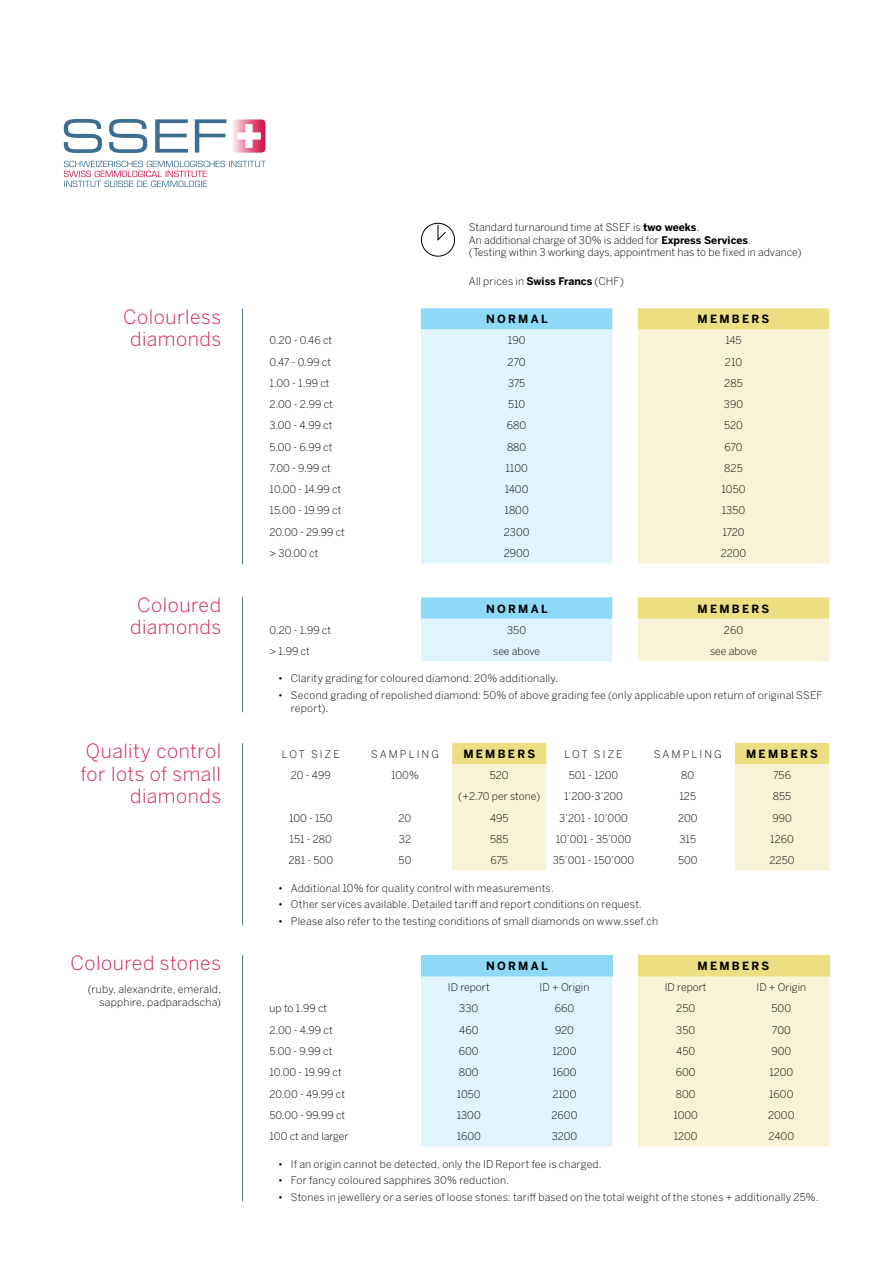
<style>
.page{position:relative;width:893px;height:1263px;background:#fff}
.page>*{position:absolute;margin:0;border:0;box-sizing:border-box;transform-origin:0 0}
.t1{font:300 19.5px/22.5px "Benton Sans";letter-spacing:.025em;color:#d11e49;text-align:center}
.t2{font:700 11.25px "Benton Sans";letter-spacing:.2em;color:#000}
.t3{font:300 10.5px/12.6px "Benton Sans";color:#000}
.t4{font:300 10.5px/12.6px "Benton Sans";letter-spacing:.02em;color:#000;text-align:right}
.t5{font:300 10.5px "Benton Sans";letter-spacing:.2em;color:#000}
.s1{font-weight:700}
</style>
<div class="page">
<svg style="left:233px;top:119px;width:32px;height:34px"></svg>
<svg style="left:64px;top:161px;width:202px;height:26px"></svg>
<svg style="left:64px;top:119px;width:162px;height:34px"></svg>
<div style="left:421px;top:955px;width:191px;height:21px;background:#8ed8f8"></div>
<div style="left:638px;top:955px;width:191px;height:21px;background:#ebdf81"></div>
<div style="left:421px;top:976px;width:191px;height:170px;background:#e1f4fd"></div>
<div style="left:638px;top:976px;width:191px;height:170px;background:#f8f3d6"></div>
<svg style="left:421px;top:308px;width:191px;height:22px;background:#92d9f8"></svg>
<svg style="left:638px;top:308px;width:191px;height:22px;background:#ebe085"></svg>
<svg style="left:421px;top:330px;width:191px;height:331px;background:#def3fc"></svg>
<svg style="left:638px;top:330px;width:191px;height:331px;background:#f7f2d4"></svg>
<svg style="left:452px;top:743px;width:377px;height:127px"></svg>
<hr style="left:242px;top:309px;width:1px;height:255px;background:#4a7595">
<hr style="left:242px;top:597px;width:1px;height:115px;background:#4a7595">
<hr style="left:242px;top:743px;width:1px;height:182px;background:#4a7595">
<hr style="left:242px;top:955px;width:1px;height:246px;background:#4a7595">
<div style="left:421px;top:223px;width:34px;height:33px;border:1px solid #000;border-radius:50%"></div>
<div style="left:423px;top:225px;width:30px;height:29px;border:1px dashed #000;border-radius:50%"></div>
<svg style="left:438px;top:225px;width:8px;height:16px"></svg>
<h1 class="t1" style="left:123px;top:305px;width:99px">Colourless diamonds</h1>
<h1 class="t1" style="left:130px;top:593px;width:92px">Coloured diamonds</h1>
<h1 class="t1" style="left:80px;top:740px;width:142px;text-align:right">Quality control for lots of small diamonds</h1>
<h1 class="t1" style="left:70px;top:952px;width:152px">Coloured stones</h1>
<p class="t4" style="left:88px;top:983px;width:135px">(ruby, alexandrite, emerald, sapphire, padparadscha)</p>
<p class="t3" style="left:469px;top:221px;width:334px">Standard turnaround time at SSEF is <span class="s1">TWO WEEKS</span>.<br>An additional charge of 30% is added for <span class="s1">EXPRESS SERVICES</span>.<br>(Testing within 3 working days, appointment has to be fixed in advance)</p>
<p class="t3" style="left:469px;top:275px;width:157px">All prices in <span class="s1">SWISS FRANCS</span> (CH F)</p>
<p class="t2" style="left:486px;top:313px;width:62px">NORMAL</p>
<p class="t2" style="left:698px;top:313px;width:72px">ME MBE RS</p>
<p class="t3" style="left:270px;top:334px;width:64px">0.20 - 0.46 ct</p>
<p class="t3" style="left:508px;top:334px;width:19px">190</p>
<p class="t3" style="left:725px;top:334px;width:18px">145</p>
<p class="t3" style="left:270px;top:355px;width:63px">0.47 - 0.99 ct</p>
<p class="t3" style="left:508px;top:355px;width:20px">270</p>
<p class="t3" style="left:725px;top:355px;width:19px">210</p>
<p class="t3" style="left:270px;top:377px;width:61px">1.00 - 1.99 ct</p>
<p class="t3" style="left:508px;top:377px;width:19px">375</p>
<p class="t3" style="left:724px;top:377px;width:20px">285</p>
<p class="t3" style="left:270px;top:398px;width:65px">2.00 - 2.99 ct</p>
<p class="t3" style="left:508px;top:398px;width:19px">510</p>
<p class="t3" style="left:724px;top:398px;width:21px">390</p>
<p class="t3" style="left:270px;top:419px;width:64px">3.00 - 4.99 ct</p>
<p class="t3" style="left:507px;top:419px;width:21px">680</p>
<p class="t3" style="left:724px;top:419px;width:20px">520</p>
<p class="t3" style="left:270px;top:440px;width:64px">5.00 - 6.99 ct</p>
<p class="t3" style="left:507px;top:440px;width:21px">880</p>
<p class="t3" style="left:724px;top:440px;width:20px">670</p>
<p class="t3" style="left:270px;top:462px;width:63px">7.00 - 9.99 ct</p>
<p class="t3" style="left:505px;top:462px;width:24px">1100</p>
<p class="t3" style="left:724px;top:462px;width:20px">825</p>
<p class="t3" style="left:270px;top:483px;width:73px">10.00 - 14.99 ct</p>
<p class="t3" style="left:505px;top:483px;width:25px">1400</p>
<p class="t3" style="left:722px;top:483px;width:25px">1050</p>
<p class="t3" style="left:270px;top:504px;width:73px">15.00 - 19.99 ct</p>
<p class="t3" style="left:504px;top:504px;width:26px">1800</p>
<p class="t3" style="left:722px;top:504px;width:25px">1350</p>
<p class="t3" style="left:270px;top:525px;width:77px">20.00 - 29.99 ct</p>
<p class="t3" style="left:504px;top:525px;width:27px">2300</p>
<p class="t3" style="left:722px;top:525px;width:24px">1720</p>
<p class="t3" style="left:270px;top:547px;width:50px">&gt; 30.00 ct</p>
<p class="t3" style="left:504px;top:547px;width:27px">2900</p>
<p class="t3" style="left:721px;top:547px;width:27px">2200</p>
<p class="t2" style="left:486px;top:602px;width:62px">NORMAL</p>
<p class="t2" style="left:698px;top:602px;width:72px">ME MBE RS</p>
<p class="t3" style="left:270px;top:623px;width:63px">0.20 - 1.99 ct</p>
<p class="t3" style="left:507px;top:623px;width:20px">350</p>
<p class="t3" style="left:724px;top:623px;width:21px">260</p>
<p class="t3" style="left:270px;top:644px;width:42px">&gt; 1.99 ct</p>
<p class="t3" style="left:493px;top:644px;width:48px">see above</p>
<p class="t3" style="left:710px;top:644px;width:48px">see above</p>
<p class="t3" style="left:278px;top:672px;width:282px">• Clarity grading for coloured diamond: 20% additionally.</p>
<p class="t3" style="left:291px;top:689px;width:533px;text-indent:-13px">• Second grading of repolished diamond: 50% of above grading fee (only applicable upon return of original SSEF report).</p>
<p class="t3" style="left:282px;top:747px;width:59px">lot s ize</p>
<p class="t5" style="left:371px;top:748px;width:69px">s ampling</p>
<p class="t2" style="left:463px;top:747px;width:72px">ME MBE RS</p>
<p class="t3" style="left:565px;top:747px;width:59px">lot s ize</p>
<p class="t5" style="left:654px;top:748px;width:69px">s ampling</p>
<p class="t2" style="left:746px;top:747px;width:72px">ME MBE RS</p>
<p class="t3" style="left:291px;top:769px;width:41px">20 - 499</p>
<p class="t3" style="left:391px;top:769px;width:29px">100%</p>
<p class="t3" style="left:490px;top:769px;width:20px">520</p>
<p class="t3" style="left:569px;top:769px;width:51px">501 - 1200</p>
<p class="t3" style="left:681px;top:769px;width:15px">80</p>
<p class="t3" style="left:773px;top:769px;width:19px">756</p>
<p class="t3" style="left:458px;top:790px;width:84px">(+2.70 per stone)</p>
<p class="t3" style="left:564px;top:790px;width:60px">1’200-3’200</p>
<p class="t3" style="left:679px;top:790px;width:18px">125</p>
<p class="t3" style="left:773px;top:790px;width:20px">855</p>
<p class="t3" style="left:289px;top:811px;width:45px">100 - 150</p>
<p class="t3" style="left:399px;top:811px;width:14px">20</p>
<p class="t3" style="left:490px;top:811px;width:20px">495</p>
<p class="t3" style="left:559px;top:811px;width:70px">3’201 - 10’000</p>
<p class="t3" style="left:678px;top:811px;width:21px">200</p>
<p class="t3" style="left:772px;top:811px;width:21px">990</p>
<p class="t3" style="left:290px;top:832px;width:44px">151 - 280</p>
<p class="t3" style="left:399px;top:832px;width:14px">32</p>
<p class="t3" style="left:490px;top:832px;width:20px">585</p>
<p class="t3" style="left:556px;top:832px;width:77px">10’001 - 35’000</p>
<p class="t3" style="left:679px;top:832px;width:18px">315</p>
<p class="t3" style="left:770px;top:832px;width:25px">1260</p>
<p class="t3" style="left:288px;top:854px;width:46px">281 - 500</p>
<p class="t3" style="left:399px;top:854px;width:14px">50</p>
<p class="t3" style="left:490px;top:854px;width:19px">675</p>
<p class="t3" style="left:553px;top:854px;width:83px">35’001 - 150’000</p>
<p class="t3" style="left:678px;top:854px;width:21px">500</p>
<p class="t3" style="left:769px;top:854px;width:27px">2250</p>
<p class="t3" style="left:278px;top:881px;width:277px">• Additional 10% for quality control with measurements.</p>
<p class="t4" style="left:278px;top:898px;width:365px">• Other services available. Detailed tariff and report conditions on request.</p>
<p class="t4" style="left:278px;top:915px;width:382px">• Please also refer to the testing conditions of small diamonds on www.ssef.ch</p>
<p class="t2" style="left:486px;top:959px;width:62px">NORMAL</p>
<p class="t2" style="left:698px;top:959px;width:72px">ME MBE RS</p>
<p class="t3" style="left:448px;top:981px;width:43px">I D report</p>
<p class="t3" style="left:540px;top:981px;width:51px">I D + Origin</p>
<p class="t3" style="left:665px;top:981px;width:43px">I D report</p>
<p class="t3" style="left:756px;top:981px;width:51px">I D + Origin</p>
<p class="t3" style="left:270px;top:1002px;width:59px">up to 1.99 ct</p>
<p class="t3" style="left:459px;top:1002px;width:20px">330</p>
<p class="t3" style="left:555px;top:1002px;width:21px">660</p>
<p class="t3" style="left:676px;top:1002px;width:20px">250</p>
<p class="t3" style="left:772px;top:1002px;width:21px">500</p>
<p class="t3" style="left:270px;top:1023px;width:65px">2.00 - 4.99 ct</p>
<p class="t3" style="left:459px;top:1023px;width:21px">460</p>
<p class="t3" style="left:555px;top:1023px;width:20px">920</p>
<p class="t3" style="left:676px;top:1023px;width:20px">350</p>
<p class="t3" style="left:772px;top:1023px;width:20px">700</p>
<p class="t3" style="left:270px;top:1045px;width:64px">5.00 - 9.99 ct</p>
<p class="t3" style="left:459px;top:1045px;width:21px">600</p>
<p class="t3" style="left:552px;top:1045px;width:25px">1200</p>
<p class="t3" style="left:676px;top:1045px;width:20px">450</p>
<p class="t3" style="left:771px;top:1045px;width:21px">900</p>
<p class="t3" style="left:270px;top:1066px;width:74px">10.00 - 19.99 ct</p>
<p class="t3" style="left:459px;top:1066px;width:21px">800</p>
<p class="t3" style="left:552px;top:1066px;width:26px">1600</p>
<p class="t3" style="left:676px;top:1066px;width:21px">600</p>
<p class="t3" style="left:769px;top:1066px;width:25px">1200</p>
<p class="t3" style="left:270px;top:1087px;width:77px">20.00 - 49.99 ct</p>
<p class="t3" style="left:457px;top:1087px;width:25px">1050</p>
<p class="t3" style="left:552px;top:1087px;width:25px">2100</p>
<p class="t3" style="left:676px;top:1087px;width:21px">800</p>
<p class="t3" style="left:769px;top:1087px;width:26px">1600</p>
<p class="t3" style="left:270px;top:1108px;width:77px">50.00 - 99.99 ct</p>
<p class="t3" style="left:457px;top:1108px;width:25px">1300</p>
<p class="t3" style="left:551px;top:1108px;width:27px">2600</p>
<p class="t3" style="left:673px;top:1108px;width:26px">1000</p>
<p class="t3" style="left:768px;top:1108px;width:28px">2000</p>
<p class="t3" style="left:270px;top:1130px;width:80px">100 ct and larger</p>
<p class="t3" style="left:457px;top:1130px;width:26px">1600</p>
<p class="t3" style="left:552px;top:1130px;width:27px">3200</p>
<p class="t3" style="left:674px;top:1130px;width:25px">1200</p>
<p class="t3" style="left:768px;top:1130px;width:27px">2400</p>
<p class="t3" style="left:278px;top:1157px;width:325px">• If an origin cannot be detected, only the I D Report fee is charged.</p>
<p class="t3" style="left:278px;top:1174px;width:233px">• For fancy coloured sapphires 30% reduction.</p>
<p class="t4" style="left:278px;top:1191px;width:542px">• Stones in jewellery or a series of loose stones: tariff based on the total weight of the stones + additionally 25%.</p>
</div>
